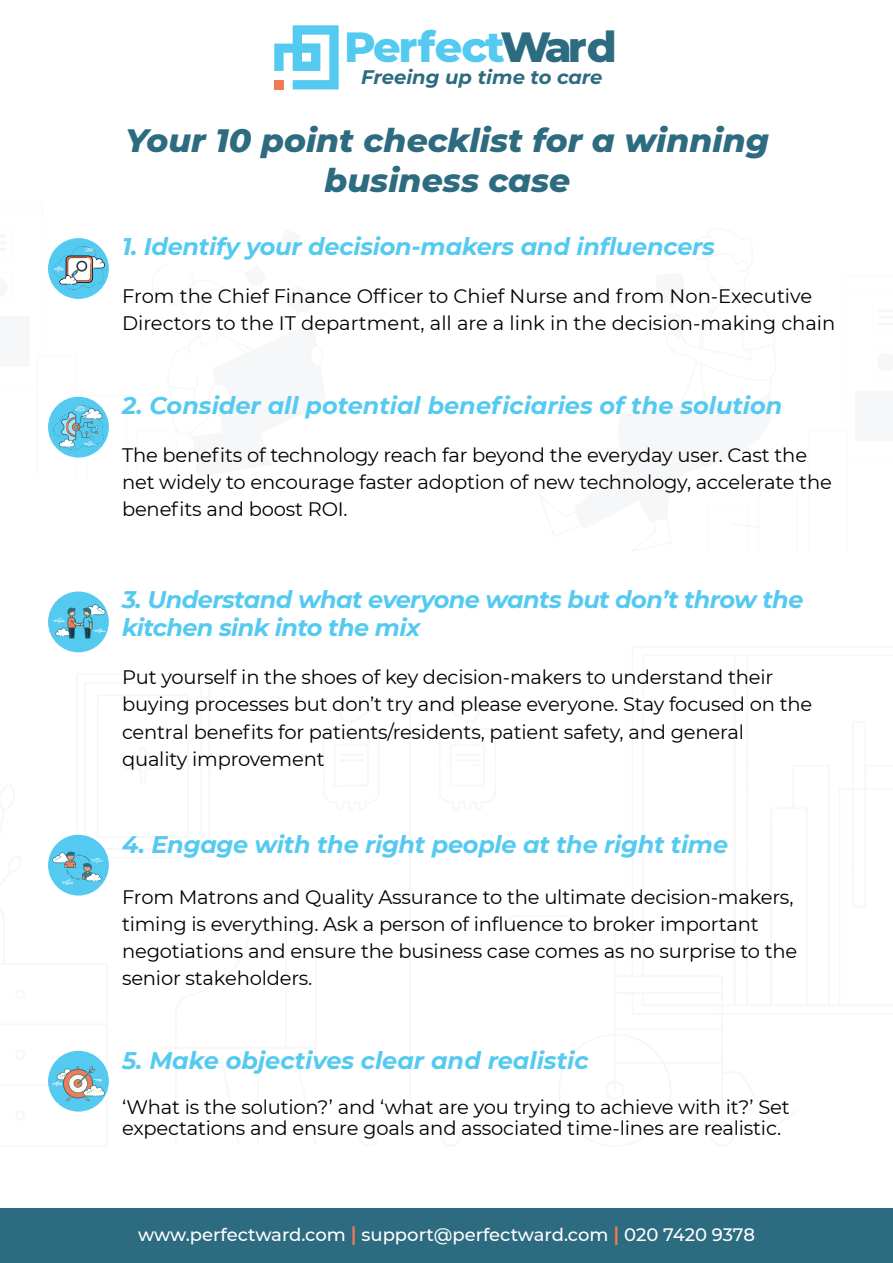
<style>
.page{position:relative;width:893px;height:1263px;background:#fff}
.page>*{position:absolute;margin:0;border:0;box-sizing:border-box;transform-origin:0 0}
.t1{font:800 43.05px "Montserrat";letter-spacing:-.045em;color:#54caf1}
.t2{font:italic 800 33px/39.6px "Montserrat";color:#2d6b80;text-align:center}
.t3{font:italic 700 24px/28.5px "Montserrat";letter-spacing:-.01em;color:#54caf1}
.t4{font:19.5px/27px "Montserrat";letter-spacing:-.01em;color:#000}
.t5{font:italic 700 19.5px "Montserrat";color:#2d6b80}
.t6{font:500 18px "Montserrat";color:#fff}
.s1{color:#2d6b80}
.s2{font-weight:600;font-size:19.5px;color:#f17b54}
</style>
<div class="page">
<div style="left:0;top:1209px;width:893px;height:54px;background:#2d6b80"></div>
<svg style="left:274px;top:25px;width:65px;height:64px"></svg>
<div style="left:275px;top:80px;width:9px;height:9px;background:#f17b54"></div>
<img style="left:48px;top:239px;width:61px;height:60px">
<img style="left:48px;top:397px;width:61px;height:61px">
<div style="left:48px;top:591px;width:61px;height:61px;background:#54caf1;border-radius:50%"></div>
<svg style="left:53px;top:601px;width:53px;height:43px"></svg>
<div style="left:48px;top:835px;width:61px;height:60px;background:#54caf1;border-radius:50%"></div>
<svg style="left:52px;top:844px;width:51px;height:43px"></svg>
<div style="left:48px;top:1051px;width:61px;height:60px;background:#54caf1;border-radius:50%"></div>
<svg style="left:52px;top:1060px;width:53px;height:44px"></svg>
<h1 class="t1" style="left:344px;top:15px;width:274px">Perfect<span class="s1">Ward</span></h1>
<p class="t5" style="left:361px;top:63px;width:243px">Freeing up time to care</p>
<h2 class="t2" style="left:126px;top:119px;width:645px">Your 10 point checklist for a winning business case</h2>
<p class="t3" style="left:122px;top:231px;width:594px">1. Identify your decision-makers and influencers</p>
<p class="t4" style="left:122px;top:282px;width:715px">From the Chief Finance Officer to Chief Nurse and from Non-Executive<br>Directors to the IT department, all are a link in the decision-making chain</p>
<p class="t3" style="left:122px;top:390px;width:662px">2. Consider all potential beneficiaries of the solution</p>
<p class="t4" style="left:122px;top:441px;width:711px">The benefits of technology reach far beyond the everyday user. Cast the net widely to encourage faster adoption of new technology, accelerate the benefits and boost ROI.</p>
<p class="t3" style="left:122px;top:584px;width:683px">3. Understand what everyone wants but don’t throw the kitchen sink into the mix</p>
<p class="t4" style="left:122px;top:663px;width:692px">Put yourself in the shoes of key decision-makers to understand their buying processes but don’t try and please everyone. Stay focused on the central benefits for patients/residents, patient safety, and general quality improvement</p>
<p class="t3" style="left:122px;top:828px;width:608px">4. Engage with the right people at the right time</p>
<p class="t4" style="left:122px;top:882px;width:677px">From Matrons and Quality Assurance to the ultimate decision-makers, timing is everything. Ask a person of influence to broker important negotiations and ensure the business case comes as no surprise to the senior stakeholders.</p>
<p class="t3" style="left:122px;top:1044px;width:468px">5. Make objectives clear and realistic</p>
<p class="t4" style="left:122px;top:1095px;width:669px;line-height:21px">‘What is the solution?’ and ‘what are you trying to achieve with it?’ Set expectations and ensure goals and associated time-lines are realistic.</p>
<p class="t6" style="left:138px;top:1222px;width:618px">www.perfectward.com <span class="s2">|</span> support@perfectward.com <span class="s2">|</span> 020 7420 9378</p>
</div>
